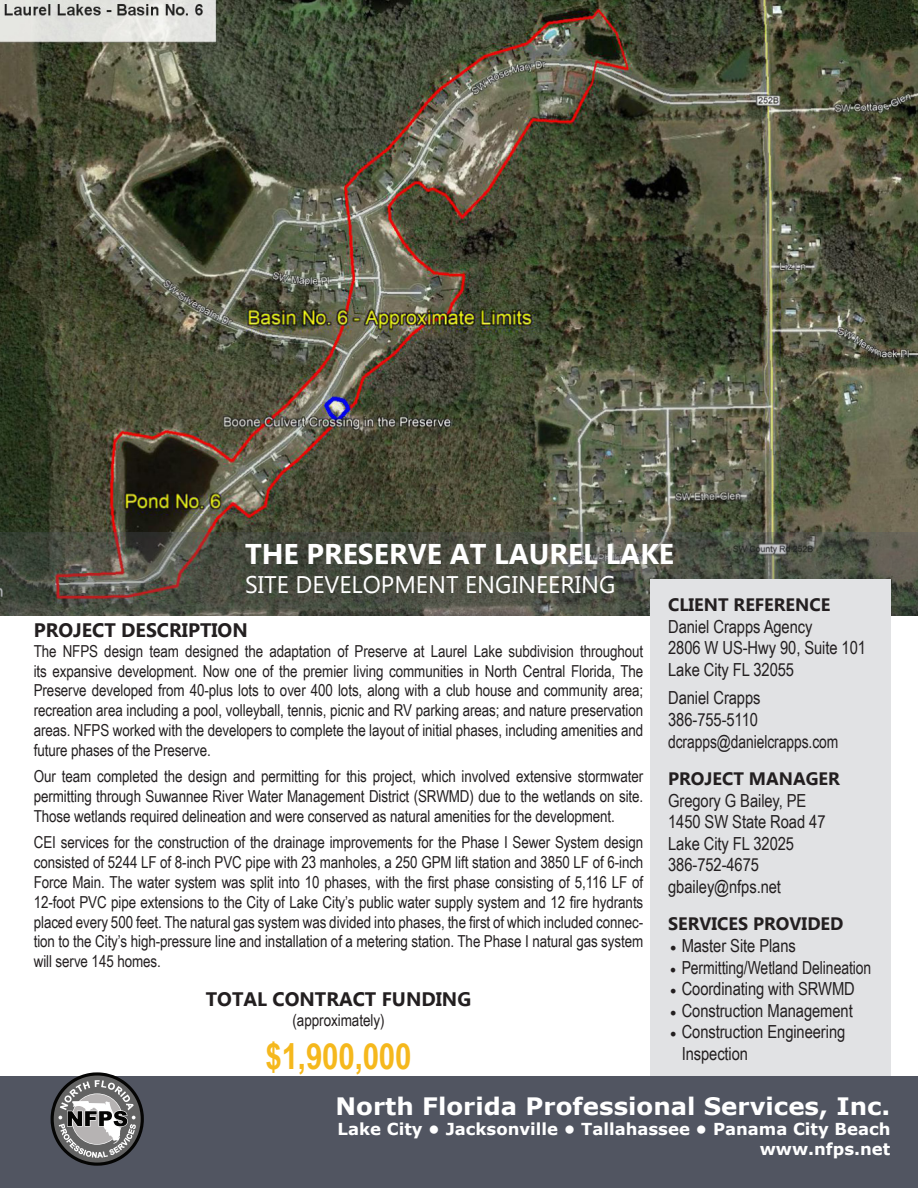
<style>
.page{position:relative;width:918px;height:1188px;background:#fff}
.page>*{position:absolute;margin:0;border:0;box-sizing:border-box;transform-origin:0 0}
.MonetaryAmount{font:700 36px "Arial Narrow";letter-spacing:-.005em;color:#f5b81d}
.Heading1{font:700 28.5px "Microsoft Tai Le";color:#fff}
.t1{font:700 24px "Verdana";color:#fff}
.Heading1-2{font:24px "Microsoft Tai Le";color:#fff}
.Heading1-3{font:700 19.5px "Microsoft Tai Le";color:#231f20}
.BodyText{font:18px/21.6px "Arial Narrow";letter-spacing:-.005em;color:#231f20}
.GREY_BOX{font:700 18px "Microsoft Tai Le";color:#231f20}
.BodyText-2{font:18px "Arial Narrow";letter-spacing:-.005em;color:#231f20;scale:.95 1}
.BodyText-3{font:16.5px/19.8px "Arial Narrow";letter-spacing:-.005em;color:#231f20;text-align:justify}
.t2{font:700 16.5px "Verdana";color:#fff}
.s1{font-family:"Minion Pro"}
</style>
<div class="page">
<img style="left:0;top:0;width:918px;height:532px">
<svg style="left:0;top:532px;width:918px;height:84px;background:#515247"></svg>
<div style="left:650px;top:580px;width:241px;height:498px;background:#e1e2e4"></div>
<div style="left:0;top:1076px;width:918px;height:112px;background:#515561"></div>
<svg style="left:51px;top:1072px;width:93px;height:94px"></svg>
<p class="Heading1" style="left:245px;top:538px;width:430px">THE PRESERVE AT LAUREL LAKE</p>
<p class="Heading1-2" style="left:245px;top:571px;width:372px">SITE DEVELOPMENT ENGINEERING</p>
<p class="GREY_BOX" style="left:668px;top:595px;width:164px">CLIENT REFERENCE</p>
<p class="BodyText" style="left:668px;top:615px;width:199px">Daniel Crapps Agency<br>2806 W US-Hwy 90, Suite 101<br>Lake City FL 32055</p>
<p class="BodyText" style="left:668px;top:687px;width:172px">Daniel Crapps<br>386-755-5110 dcrapps@danielcrapps.com</p>
<p class="GREY_BOX" style="left:668px;top:768px;width:173px">PROJECT MANAGER</p>
<p class="BodyText" style="left:668px;top:789px;width:159px">Gregory G Bailey, PE<br>1450 SW State Road 47<br>Lake City FL 32025<br>386-752-4675 gbailey@nfps.net</p>
<p class="GREY_BOX" style="left:668px;top:914px;width:177px">SERVICES PROVIDED</p>
<p class="BodyText" style="left:670px;top:934px;width:128px"><span class="s1">•</span> Master Site Plans</p>
<p class="BodyText-2" style="left:670px;top:954px;width:214px"><span class="s1">•</span> Permitting/Wetland Delineation</p>
<p class="BodyText" style="left:670px;top:977px;width:187px"><span class="s1">•</span> Coordinating with SRWMD</p>
<p class="BodyText" style="left:670px;top:999px;width:185px"><span class="s1">•</span> Construction Management</p>
<p class="BodyText" style="left:682px;top:1020px;width:165px;text-indent:-12px"><span class="s1">•</span> Construction Engineering<br>Inspection</p>
<p class="t1" style="left:336px;top:1089px;width:556px">North Florida Professional Services, Inc.</p>
<p class="t2" style="left:338px;top:1117px;width:554px">Lake City • Jacksonville • Tallahassee • Panama City Beach</p>
<p class="t2" style="left:760px;top:1137px;width:132px">www.nfps.net</p>
<p class="Heading1-3" style="left:34px;top:619px;width:216px">PROJECT DESCRIPTION</p>
<p class="BodyText-3" style="left:34px;top:640px;width:611px">The NFPS design team designed the adaptation of Preserve at Laurel Lake subdivision throughout its expansive development. Now one of the premier living communities in North Central Florida, The Preserve developed from 40-plus lots to over 400 lots, along with a club house and community area; recreation area including a pool, volleyball, tennis, picnic and RV parking areas; and nature preservation areas. NFPS worked with the developers to complete the layout of initial phases, including amenities and future phases of the Preserve.</p>
<p class="BodyText-3" style="left:34px;top:766px;width:611px">Our team completed the design and permitting for this project, which involved extensive stormwater permitting through Suwannee River Water Management District (SRWMD) due to the wetlands on site.<br>Those wetlands required delineation and were conserved as natural amenities for the development.</p>
<p class="BodyText-3" style="left:34px;top:832px;width:611px">CEI services for the construction of the drainage improvements for the Phase I Sewer System design consisted of 5244 LF of 8-inch PVC pipe with 23 manholes, a 250 GPM lift station and 3850 LF of 6-inch Force Main. The water system was split into 10 phases, with the first phase consisting of 5,116 LF of 12-foot PVC pipe extensions to the City of Lake City’s public water supply system and 12 fire hydrants placed every 500 feet. The natural gas system was divided into phases, the first of which included connec&shy;tion to the City’s high-pressure line and installation of a metering station. The Phase I natural gas system will serve 145 homes.</p>
<p class="Heading1-3" style="left:206px;top:988px;width:267px">TOTAL CONTRACT FUNDING</p>
<p class="BodyText-3" style="left:293px;top:1010px;width:94px">(approximately)</p>
<p class="MonetaryAmount" style="left:266px;top:1029px;width:148px">$1,900,000</p>
</div>
